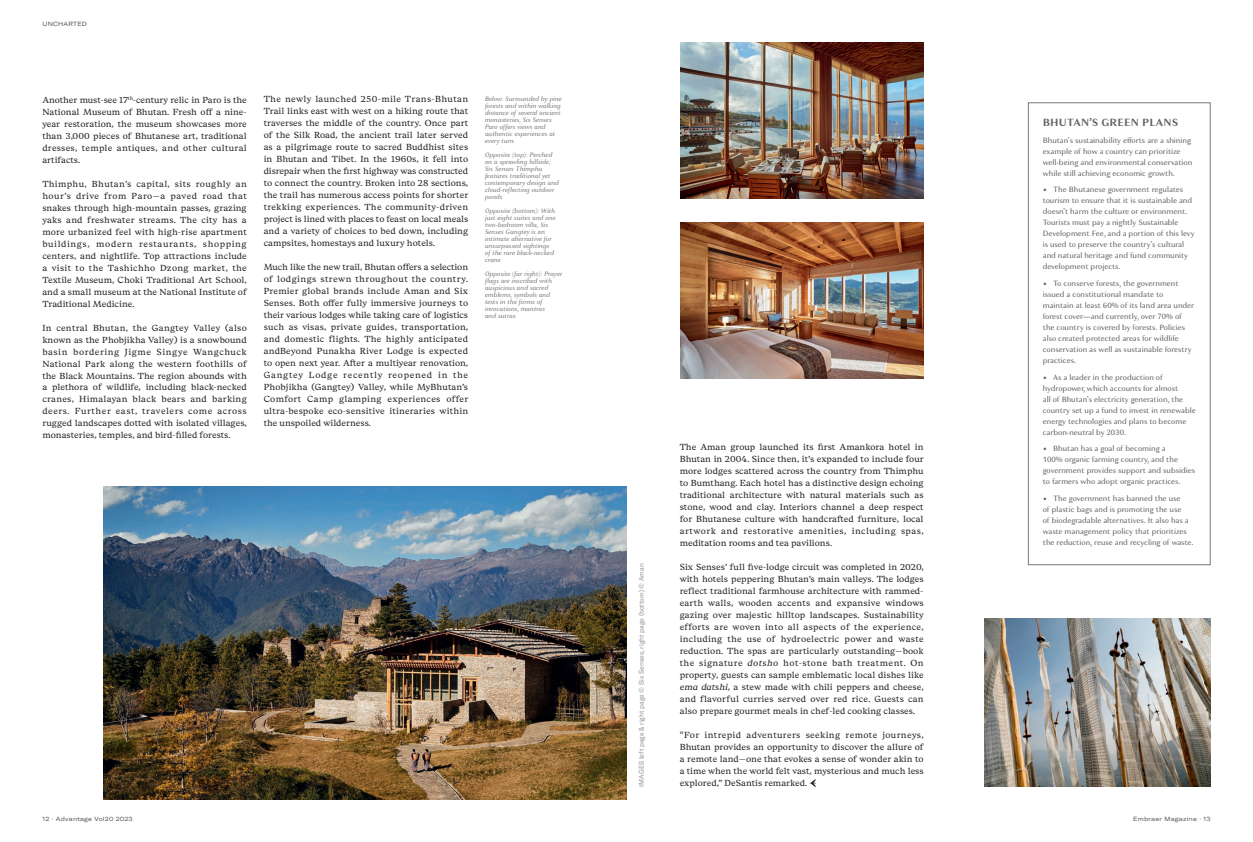
<style>
.page{position:relative;width:1253px;height:842px;background:#fff}
.page>*{position:absolute;margin:0;border:0;box-sizing:border-box;transform-origin:0 0}
.t1{font:700 11px "Granville";letter-spacing:.01em;color:#636366}
.t2{font:8.8px/12px "Beirut Text";color:#231f20;text-align:justify}
.t3{font:8px/11px "Granville";color:#636366}
.t4{font:italic 6.8px/7px "Granville";color:#76787b}
.t5{font:6.8px "GT America";color:#939598}
.t6{font:expanded 6px "GT America";letter-spacing:.04em;color:#505052}
.s1{font-style:italic}
</style>
<div class="page">
<img style="left:680px;top:43px;width:243px;height:156px">
<img style="left:680px;top:223px;width:243px;height:156px">
<img style="left:103px;top:487px;width:523px;height:312px">
<img style="left:984px;top:619px;width:226px;height:167px">
<svg style="left:809px;top:779px;width:7px;height:8px"></svg>
<div style="left:1028px;top:103px;width:182px;height:462px;border:1px solid #76787b"></div>
<p class="t6" style="left:43px;top:20px;width:46px">UNCHARTED</p>
<p class="t2" style="left:42px;top:94px;width:206px">Another must-see 17<sup>th</sup>-century relic in Paro is the National Museum of Bhutan. Fresh off a nine&shy;year restoration, the museum showcases more than 3,000 pieces of Bhutanese art, traditional dresses, temple antiques, and other cultural artifacts.</p>
<p class="t2" style="left:42px;top:178px;width:206px">Thimphu, Bhutan’s capital, sits roughly an hour’s drive from Paro—a paved road that snakes through high-mountain passes, grazing yaks and freshwater streams. The city has a more urbanized feel with high-rise apartment buildings, modern restaurants, shopping centers, and nightlife. Top attractions include a visit to the Tashichho Dzong market, the Textile Museum, Choki Traditional Art School, and a small museum at the National Institute of Traditional Medicine.</p>
<p class="t2" style="left:42px;top:322px;width:206px">In central Bhutan, the Gangtey Valley (also known as the Phobjikha Valley) is a snowbound basin bordering Jigme Singye Wangchuck National Park along the western foothills of the Black Mountains. The region abounds with a plethora of wildlife, including black-necked cranes, Himalayan black bears and barking deers. Further east, travelers come across rugged landscapes dotted with isolated villages, monasteries, temples, and bird-filled forests.</p>
<p class="t2" style="left:264px;top:94px;width:206px">The newly launched 250-mile Trans-Bhutan Trail links east with west on a hiking route that traverses the middle of the country. Once part of the Silk Road, the ancient trail later served as a pilgrimage route to sacred Buddhist sites in Bhutan and Tibet. In the 1960s, it fell into disrepair when the first highway was constructed to connect the country. Broken into 28 sections, the trail has numerous access points for shorter trekking experiences. The community-driven project is lined with places to feast on local meals and a variety of choices to bed down, including campsites, homestays and luxury hotels.</p>
<p class="t2" style="left:264px;top:262px;width:206px">Much like the new trail, Bhutan offers a selection of lodgings strewn throughout the country.<br>Premier global brands include Aman and Six Senses. Both offer fully immersive journeys to their various lodges while taking care of logistics such as visas, private guides, transportation, and domestic flights. The highly anticipated andBeyond Punakha River Lodge is expected to open next year. After a multiyear renovation, Gangtey Lodge recently reopened in the Phobjikha (Gangtey) Valley, while MyBhutan’s Comfort Camp glamping experiences offer ultra-bespoke eco-sensitive itineraries within the unspoiled wilderness.</p>
<p class="t4" style="left:485px;top:95px;width:78px">Below: Surrounded by pine forests and within walking distance of several ancient monasteries, Six Senses<br>Paro offers views and authentic experiences at every turn</p>
<p class="t4" style="left:485px;top:151px;width:76px">Opposite (top): Perched on a sprawling hillside,<br>Six Senses Thimphu features traditional yet contemporary design and cloud-reflecting outdoor ponds</p>
<p class="t4" style="left:485px;top:207px;width:72px">Opposite (bottom): With just eight suites and one two-bedroom villa, Six<br>Senses Gangtey is an intimate alternative for unsurpassed sightings of the rare black-necked crane</p>
<p class="t4" style="left:485px;top:270px;width:79px">Opposite (far right): Prayer flags are inscribed with auspicious and sacred emblems, symbols and texts in the forms of invocations, mantras<br>and sutras</p>
<p class="t5" style="left:637px;top:786px;width:225px;rotate:-90deg">IMAGES left page &amp; right page © Six Senses, right page (bottom) © Aman</p>
<p class="t2" style="left:680px;top:442px;width:245px">The Aman group launched its first Amankora hotel in Bhutan in 2004. Since then, it’s expanded to include four more lodges scattered across the country from Thimphu to Bumthang. Each hotel has a distinctive design echoing traditional architecture with natural materials such as stone, wood and clay. Interiors channel a deep respect for Bhutanese culture with handcrafted furniture, local artwork and restorative amenities, including spas, meditation rooms and tea pavilions.</p>
<p class="t2" style="left:680px;top:562px;width:245px">Six Senses’ full five-lodge circuit was completed in 2020, with hotels peppering Bhutan’s main valleys. The lodges reflect traditional farmhouse architecture with rammed&shy;earth walls, wooden accents and expansive windows gazing over majestic hilltop landscapes. Sustainability efforts are woven into all aspects of the experience, including the use of hydroelectric power and waste reduction. The spas are particularly outstanding—book the signature <span class="s1">dotsho</span> hot-stone bath treatment. On property, guests can sample emblematic local dishes like <span class="s1">ema datshi</span>, a stew made with chili peppers and cheese, and flavorful curries served over red rice. Guests can also prepare gourmet meals in chef-led cooking classes.</p>
<p class="t2" style="left:680px;top:730px;width:245px">“For intrepid adventurers seeking remote journeys, Bhutan provides an opportunity to discover the allure of a remote land—one that evokes a sense of wonder akin to a time when the world felt vast, mysterious and much less explored,” DeSantis remarked.</p>
<p class="t1" style="left:1043px;top:115px;width:137px">BHUTAN’S GREEN PLANS</p>
<p class="t3" style="left:1043px;top:135px;width:151px">Bhutan’s sustainability efforts are a shining example of how a country can prioritize well-being and environmental conservation while still achieving economic growth.</p>
<p class="t3" style="left:1043px;top:184px;width:153px">• The Bhutanese government regulates tourism to ensure that it is sustainable and doesn’t harm the culture or environment.<br>Tourists must pay a nightly Sustainable Development Fee, and a portion of this levy is used to preserve the country’s cultural and natural heritage and fund community development projects.</p>
<p class="t3" style="left:1043px;top:278px;width:153px">• To conserve forests, the government issued a constitutional mandate to maintain at least 60% of its land area under forest cover—and currently, over 70% of the country is covered by forests. Policies also created protected areas for wildlife conservation as well as sustainable forestry practices.</p>
<p class="t3" style="left:1043px;top:372px;width:154px">• As a leader in the production of hydropower, which accounts for almost<br>all of Bhutan’s electricity generation, the country set up a fund to invest in renewable energy technologies and plans to become carbon-neutral by 2030.</p>
<p class="t3" style="left:1043px;top:443px;width:154px">• Bhutan has a goal of becoming a<br>100% organic farming country, and the government provides support and subsidies to farmers who adopt organic practices.</p>
<p class="t3" style="left:1043px;top:493px;width:152px">• The government has banned the use<br>of plastic bags and is promoting the use<br>of biodegradable alternatives. It also has a waste management policy that prioritizes the reduction, reuse and recycling of waste.</p>
<p class="t6" style="left:43px;top:816px;width:92px">12 · Advantage Vol20 2023</p>
<p class="t6" style="left:1133px;top:816px;width:79px">Embraer Magazine · 13</p>
</div>
